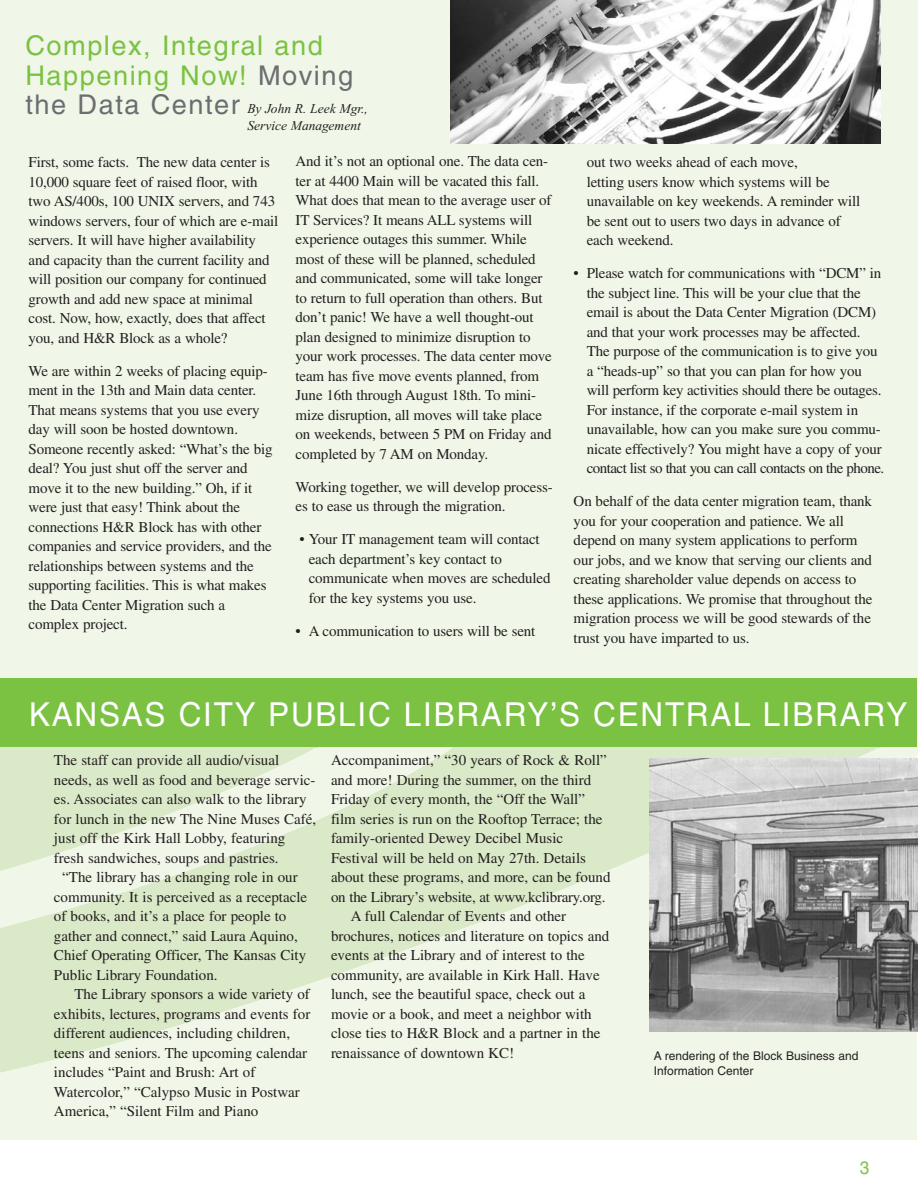
<style>
.page{position:relative;width:918px;height:1188px;background:#fff}
.page>*{position:absolute;margin:0;border:0;box-sizing:border-box;transform-origin:0 0}
.t1{font:33px "Helvetica";letter-spacing:.055em;color:#fff;scale:.95 1}
.t2{font:27.15px/29.4px "Helvetica";letter-spacing:.055em;color:#7bc142}
.t3{font:18px "Helvetica";color:#7bc142;scale:.95 1}
.t4{font:15px/19.5px "Times";letter-spacing:-.01em;color:#231f20}
.t5{font:italic 13.5px/16.5px "Times";color:#231f20}
.t6{font:12px/15px "Helvetica";color:#231f20}
.s1{color:#6c6d70}
.s2{font-family:"Helvetica";font-style:normal;font-size:27.15px;color:#6c6d70}
</style>
<div class="page">
<div style="left:0;top:0;width:917px;height:755px;background:#f0f7e9"></div>
<img style="left:450px;top:0;width:431px;height:144px">
<div style="left:0;top:678px;width:917px;height:71px;background:#7bc142"></div>
<svg style="left:0;top:748px;width:917px;height:391px;fill:#f0f6e8"></svg>
<img style="left:650px;top:758px;width:268px;height:274px">
<h2 class="t2" style="left:25px;top:34px;width:329px">Complex, Integral and<br>Happening Now! <span class="s1">Moving</span></h2>
<p class="t5" style="left:247px;top:102px;width:122px;text-indent:-222px"><span class="s2">the Data Center</span> By John R. Leek Mgr.,<br>Service Management</p>
<p class="t4" style="left:296px;top:153px;width:258px">And it’s not an optional one. The data cen&shy;ter at 4400 Main will be vacated this fall.<br>What does that mean to the average user of IT Services? It means ALL systems will experience outages this summer. While most of these will be planned, scheduled and communicated, some will take longer to return to full operation than others. But don’t panic! We have a well thought-out plan designed to minimize disruption to your work processes. The data center move team has five move events planned, from June 16th through August 18th. To mini&shy;mize disruption, all moves will take place on weekends, between 5 PM on Friday and completed by 7 AM on Monday.</p>
<p class="t4" style="left:296px;top:478px;width:259px">Working together, we will develop process&shy;es to ease us through the migration.</p>
<p class="t4" style="left:309px;top:531px;width:243px;text-indent:-9px">• Your IT management team will contact each department’s key contact to communicate when moves are scheduled for the key systems you use.</p>
<p class="t4" style="left:296px;top:622px;width:241px">• A communication to users will be sent</p>
<p class="t4" style="left:29px;top:154px;width:251px">First, some facts. The new data center is 10,000 square feet of raised floor, with two AS/400s, 100 UNIX servers, and 743 windows servers, four of which are e-mail servers. It will have higher availability and capacity than the current facility and will position our company for continued growth and add new space at minimal cost. Now, how, exactly, does that affect you, and H&amp;R Block as a whole?</p>
<p class="t4" style="left:29px;top:363px;width:245px">We are within 2 weeks of placing equip&shy;ment in the 13th and Main data center.<br>That means systems that you use every day will soon be hosted downtown.<br>Someone recently asked: “What’s the big deal? You just shut off the server and move it to the new building.” Oh, if it were just that easy! Think about the connections H&amp;R Block has with other companies and service providers, and the relationships between systems and the supporting facilities. This is what makes the Data Center Migration such a complex project.</p>
<p class="t4" style="left:587px;top:154px;width:275px">out two weeks ahead of each move,<br>letting users know which systems will be unavailable on key weekends. A reminder will be sent out to users two days in advance of each weekend.</p>
<p class="t4" style="left:587px;top:265px;width:299px;text-indent:-13px">• Please watch for communications with “DCM” in the subject line. This will be your clue that the email is about the Data Center Migration (DCM) and that your work processes may be affected.<br>The purpose of the communication is to give you a “heads-up” so that you can plan for how you will perform key activities should there be outages.<br>For instance, if the corporate e-mail system in unavailable, how can you make sure you commu&shy;nicate effectively? You might have a copy of your contact list so that you can call contacts on the phone.</p>
<p class="t4" style="left:574px;top:493px;width:300px">On behalf of the data center migration team, thank you for your cooperation and patience. We all depend on many system applications to perform our jobs, and we know that serving our clients and creating shareholder value depends on access to these applications. We promise that throughout the migration process we will be good stewards of the trust you have imparted to us.</p>
<h1 class="t1" style="left:29px;top:702px;width:926px">KANSAS CITY PUBLIC LIBRARY’S CENTRAL LIBRARY</h1>
<p class="t4" style="left:54px;top:752px;width:227px">The staff can provide all audio/visual</p>
<p class="t4" style="left:54px;top:771px;width:263px">needs, as well as food and beverage servic-</p>
<p class="t4" style="left:54px;top:791px;width:254px">es. Associates can also walk to the library</p>
<p class="t4" style="left:54px;top:810px;width:264px">for lunch in the new The Nine Muses Café,</p>
<p class="t4" style="left:54px;top:830px;width:233px">just off the Kirk Hall Lobby, featuring</p>
<p class="t4" style="left:54px;top:849px;width:226px">fresh sandwiches, soups and pastries.</p>
<p class="t4" style="left:62px;top:869px;width:237px">“The library has a changing role in our</p>
<p class="t4" style="left:54px;top:888px;width:255px">community. It is perceived as a receptacle</p>
<p class="t4" style="left:54px;top:908px;width:234px">of books, and it’s a place for people to</p>
<p class="t4" style="left:54px;top:927px;width:245px">gather and connect,” said Laura Aquino,</p>
<p class="t4" style="left:54px;top:947px;width:254px">Chief Operating Officer, The Kansas City</p>
<p class="t4" style="left:54px;top:966px;width:165px">Public Library Foundation.</p>
<p class="t4" style="left:74px;top:986px;width:237px">The Library sponsors a wide variety of</p>
<p class="t4" style="left:54px;top:1005px;width:258px">exhibits, lectures, programs and events for</p>
<p class="t4" style="left:54px;top:1025px;width:238px">different audiences, including children,</p>
<p class="t4" style="left:54px;top:1044px;width:255px">teens and seniors. The upcoming calendar</p>
<p class="t4" style="left:54px;top:1064px;width:203px">includes “Paint and Brush: Art of</p>
<p class="t4" style="left:54px;top:1083px;width:247px">Watercolor,” “Calypso Music in Postwar</p>
<p class="t4" style="left:54px;top:1103px;width:206px">America,” “Silent Film and Piano</p>
<p class="t4" style="left:331px;top:752px;width:277px">Accompaniment,” “30 years of Rock &amp; Roll”</p>
<p class="t4" style="left:331px;top:771px;width:262px">and more! During the summer, on the third</p>
<p class="t4" style="left:331px;top:791px;width:256px">Friday of every month, the “Off the Wall”</p>
<p class="t4" style="left:331px;top:810px;width:273px">film series is run on the Rooftop Terrace; the</p>
<p class="t4" style="left:331px;top:830px;width:234px">family-oriented Dewey Decibel Music</p>
<p class="t4" style="left:331px;top:849px;width:257px">Festival will be held on May 27th. Details</p>
<p class="t4" style="left:331px;top:869px;width:281px">about these programs, and more, can be found</p>
<p class="t4" style="left:331px;top:888px;width:276px">on the Library’s website, at www.kclibrary.org.</p>
<p class="t4" style="left:351px;top:908px;width:217px">A full Calendar of Events and other</p>
<p class="t4" style="left:331px;top:927px;width:280px">brochures, notices and literature on topics and</p>
<p class="t4" style="left:331px;top:947px;width:255px">events at the Library and of interest to the</p>
<p class="t4" style="left:331px;top:966px;width:270px">community, are available in Kirk Hall. Have</p>
<p class="t4" style="left:331px;top:986px;width:256px">lunch, see the beautiful space, check out a</p>
<p class="t4" style="left:331px;top:1005px;width:262px">movie or a book, and meet a neighbor with</p>
<p class="t4" style="left:331px;top:1025px;width:271px">close ties to H&amp;R Block and a partner in the</p>
<p class="t4" style="left:331px;top:1044px;width:185px">renaissance of downtown KC!</p>
<p class="t6" style="left:654px;top:1050px;width:206px">A rendering of the Block Business and<br>Information Center</p>
<p class="t3" style="left:860px;top:1161px;width:11px">3</p>
</div>
